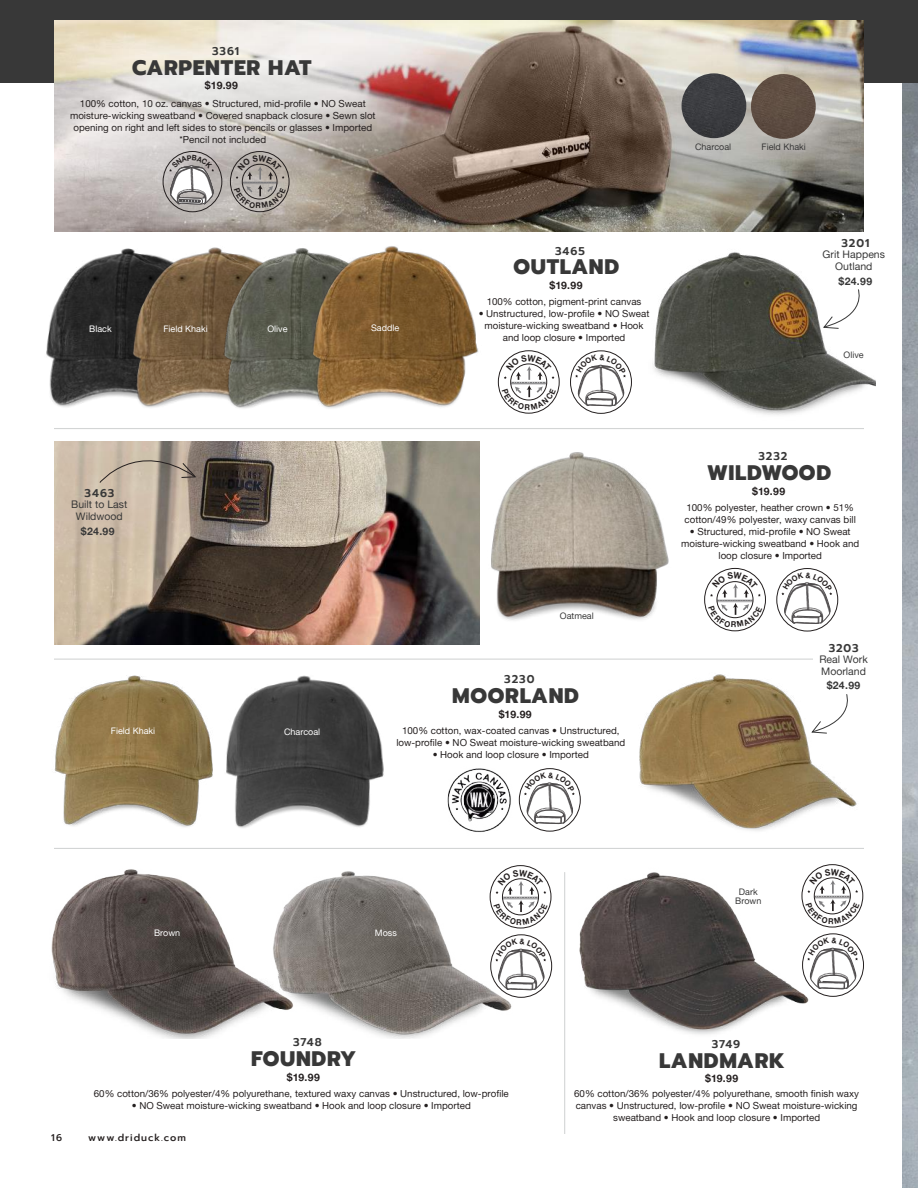
<style>
.page{position:relative;width:918px;height:1188px;background:#fff}
.page>*{position:absolute;margin:0;border:0;box-sizing:border-box;transform-origin:0 0}
.t1{font:800 21px "Prompt";letter-spacing:.035em;color:#383838}
.t2{font:600 11.25px "Prompt";letter-spacing:.08em;color:#383838}
.t3{font:10.5px/12px "Alte Haas Grotesk";color:#383838;text-align:center}
.t4{font:10.5px "Alte Haas Grotesk Bold";letter-spacing:.015em;color:#241f1f}
.t5{font:10.5px "Alte Haas Grotesk Bold";letter-spacing:.03em;color:#383838}
.t6{font:9.75px/12px "Alte Haas Grotesk";color:#241f1f;text-align:center}
.t7{font:500 9.75px "Prompt";letter-spacing:.105em;color:#241f1f}
.t8{font:9px "Alte Haas Grotesk";color:#fff}
.t9{font:9px/9px "Alte Haas Grotesk";color:#383838;text-align:center}
</style>
<div class="page">
<img style="left:902px;top:82px;width:16px;height:1106px">
<img style="left:46px;top:250px;width:76px;height:157px">
<div style="left:0;top:0;width:918px;height:82px;background:#383838"></div>
<img style="left:54px;top:21px;width:810px;height:211px">
<div style="left:163px;top:151px;width:59px;height:61px;border:1px solid #241f1f;border-radius:50%"></div>
<div style="left:230px;top:151px;width:59px;height:61px;border:1px solid #241f1f;border-radius:50%"></div>
<img style="left:682px;top:73px;width:64px;height:65px;border-radius:32px">
<img style="left:751px;top:74px;width:65px;height:65px;border-radius:32px">
<div style="left:498px;top:350px;width:62px;height:64px;border:1px solid #241f1f;border-radius:50%"></div>
<div style="left:570px;top:350px;width:62px;height:64px;border:1px solid #241f1f;border-radius:50%"></div>
<hr style="left:54px;top:428px;width:810px;height:1px;background:#222a2c">
<img style="left:652px;top:252px;width:224px;height:163px">
<svg style="left:822px;top:289px;width:46px;height:40px"></svg>
<img style="left:122px;top:227px;width:179px;height:181px">
<img style="left:183px;top:241px;width:118px;height:168px">
<img style="left:51px;top:869px;width:208px;height:169px">
<img style="left:259px;top:866px;width:262px;height:173px">
<img style="left:491px;top:452px;width:217px;height:168px">
<img style="left:639px;top:674px;width:218px;height:157px">
<img style="left:565px;top:867px;width:254px;height:173px">
<img style="left:54px;top:442px;width:426px;height:203px">
<svg style="left:99px;top:441px;width:98px;height:43px"></svg>
<div style="left:704px;top:568px;width:62px;height:63px;border:1px solid #241f1f;border-radius:50%"></div>
<div style="left:776px;top:568px;width:62px;height:63px;border:1px solid #241f1f;border-radius:50%"></div>
<hr style="left:54px;top:659px;width:810px;height:1px;background:#222a2c">
<img style="left:447px;top:768px;width:77px;height:64px">
<div style="left:519px;top:768px;width:62px;height:64px;border:1px solid #241f1f;border-radius:50%"></div>
<div style="left:813px;top:634px;width:51px;height:63px;background:#fff"></div>
<svg style="left:811px;top:693px;width:45px;height:41px"></svg>
<img style="left:54px;top:675px;width:122px;height:151px">
<img style="left:176px;top:675px;width:208px;height:153px">
<hr style="left:54px;top:848px;width:810px;height:1px;background:#222a2c">
<hr style="left:564px;top:872px;width:1px;height:262px;background:#222a2c">
<div style="left:802px;top:864px;width:61px;height:63px;border:1px solid #241f1f;border-radius:50%"></div>
<div style="left:802px;top:933px;width:62px;height:64px;border:1px solid #241f1f;border-radius:50%"></div>
<div style="left:490px;top:865px;width:61px;height:63px;border:1px solid #241f1f;border-radius:50%"></div>
<div style="left:490px;top:934px;width:62px;height:64px;border:1px solid #241f1f;border-radius:50%"></div>
<img style="left:301px;top:225px;width:187px;height:183px">
<svg style="left:169px;top:155px;width:45px;height:58px"></svg>
<svg style="left:234px;top:155px;width:52px;height:54px"></svg>
<svg style="left:502px;top:354px;width:54px;height:56px"></svg>
<svg style="left:575px;top:354px;width:51px;height:52px"></svg>
<svg style="left:708px;top:572px;width:54px;height:56px"></svg>
<svg style="left:781px;top:572px;width:51px;height:52px"></svg>
<svg style="left:524px;top:772px;width:51px;height:52px"></svg>
<svg style="left:806px;top:868px;width:54px;height:56px"></svg>
<svg style="left:807px;top:937px;width:51px;height:52px"></svg>
<svg style="left:494px;top:869px;width:54px;height:56px"></svg>
<svg style="left:495px;top:938px;width:51px;height:52px"></svg>
<p class="t2" style="left:212px;top:42px;width:28px">3361</p>
<h1 class="t1" style="left:132px;top:51px;width:181px">CARPENTER HAT</h1>
<p class="t4" style="left:205px;top:79px;width:35px">$19.99</p>
<p class="t6" style="left:70px;top:97px;width:307px">100% cotton, 10 oz. canvas • Structured, mid-profile • NO Sweat moisture-wicking sweatband • Covered snapback closure • Sewn slot opening on right and left sides to store pencils or glasses • Imported *Pencil not included</p>
<p class="t8" style="left:89px;top:323px;width:24px">Black</p>
<p class="t8" style="left:163px;top:323px;width:46px">Field Khaki</p>
<p class="t8" style="left:267px;top:323px;width:22px">Olive</p>
<p class="t2" style="left:85px;top:485px;width:31px">3463</p>
<p class="t3" style="left:71px;top:498px;width:58px">Built to Last<br>Wildwood</p>
<p class="t5" style="left:81px;top:525px;width:35px">$24.99</p>
<p class="t8" style="left:371px;top:323px;width:30px">Saddle</p>
<p class="t9" style="left:695px;top:142px;width:38px">Charcoal</p>
<p class="t9" style="left:762px;top:142px;width:46px">Field Khaki</p>
<p class="t2" style="left:842px;top:235px;width:29px">3201</p>
<p class="t2" style="left:555px;top:242px;width:31px">3465</p>
<p class="t3" style="left:823px;top:248px;width:64px">Grit Happens<br>Outland</p>
<p class="t5" style="left:838px;top:274px;width:35px">$24.99</p>
<h1 class="t1" style="left:513px;top:251px;width:107px">OUTLAND</h1>
<p class="t4" style="left:549px;top:279px;width:35px">$19.99</p>
<p class="t6" style="left:487px;top:296px;width:156px">100% cotton, pigment-print canvas</p>
<p class="t6" style="left:479px;top:308px;width:172px">• Unstructured, low-profile • NO Sweat moisture-wicking sweatband • Hook and loop closure • Imported</p>
<p class="t9" style="left:844px;top:350px;width:22px">Olive</p>
<p class="t2" style="left:504px;top:671px;width:32px">3230</p>
<p class="t9" style="left:560px;top:611px;width:35px">Oatmeal</p>
<h1 class="t1" style="left:452px;top:680px;width:128px">MOORLAND</h1>
<p class="t4" style="left:499px;top:708px;width:35px">$19.99</p>
<p class="t2" style="left:758px;top:448px;width:30px">3232</p>
<h1 class="t1" style="left:707px;top:457px;width:126px">WILDWOOD</h1>
<p class="t4" style="left:752px;top:484px;width:35px">$19.99</p>
<p class="t6" style="left:685px;top:501px;width:173px;text-align:left">100% polyester, heather crown • 51% cotton/49% polyester, waxy canvas bill</p>
<p class="t6" style="left:681px;top:525px;width:180px">• Structured, mid-profile • NO Sweat moisture-wicking sweatband • Hook and loop closure • Imported</p>
<p class="t2" style="left:829px;top:639px;width:31px">3203</p>
<p class="t3" style="left:819px;top:653px;width:50px;text-align:left">Real Work<br>Moorland</p>
<p class="t5" style="left:827px;top:679px;width:35px">$24.99</p>
<p class="t8" style="left:111px;top:726px;width:46px">Field Khaki</p>
<p class="t8" style="left:284px;top:726px;width:38px">Charcoal</p>
<p class="t6" style="left:396px;top:725px;width:230px">100% cotton, wax-coated canvas • Unstructured, low-profile • NO Sweat moisture-wicking sweatband</p>
<p class="t6" style="left:433px;top:749px;width:158px">• Hook and loop closure • Imported</p>
<p class="t9" style="left:735px;top:887px;width:28px">Dark<br>Brown</p>
<p class="t8" style="left:154px;top:928px;width:28px">Brown</p>
<p class="t8" style="left:375px;top:928px;width:24px">Moss</p>
<p class="t2" style="left:293px;top:1034px;width:30px">3748</p>
<p class="t2" style="left:712px;top:1035px;width:30px">3749</p>
<h1 class="t1" style="left:251px;top:1043px;width:107px">FOUNDRY</h1>
<h1 class="t1" style="left:659px;top:1044px;width:127px">LANDMARK</h1>
<p class="t4" style="left:287px;top:1071px;width:35px">$19.99</p>
<p class="t4" style="left:705px;top:1072px;width:35px">$19.99</p>
<p class="t6" style="left:94px;top:1088px;width:416px">60% cotton/36% polyester/4% polyurethane, textured waxy canvas • Unstructured, low-profile</p>
<p class="t6" style="left:132px;top:1100px;width:341px">• NO Sweat moisture-wicking sweatband • Hook and loop closure • Imported</p>
<p class="t7" style="left:51px;top:1131px;width:12px">16</p>
<p class="t7" style="left:88px;top:1131px;width:99px">www.driduck.com</p>
<p class="t6" style="left:574px;top:1087px;width:286px">60% cotton/36% polyester/4% polyurethane, smooth finish waxy canvas • Unstructured, low-profile • NO Sweat moisture-wicking sweatband • Hook and loop closure • Imported</p>
</div>
